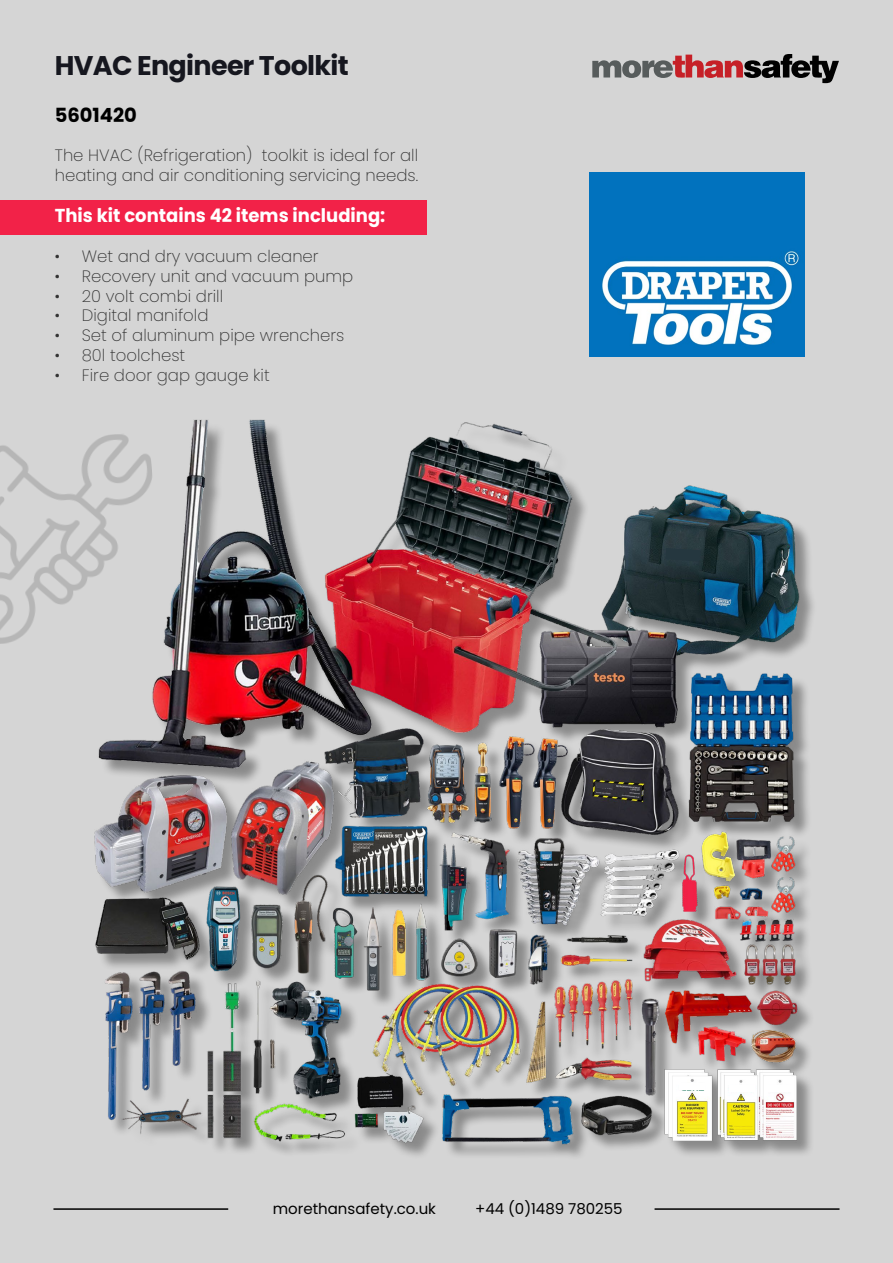
<style>
.page{position:relative;width:893px;height:1263px;background:#d5d5d5}
.page>*{position:absolute;margin:0;border:0;box-sizing:border-box;transform-origin:0 0}
.t1{font:700 27px "Poppins";letter-spacing:-.025em;color:#16171f}
.t2{font:700 19.5px "Poppins";color:#000}
.t3{font:700 18.75px "Poppins";color:#fff;scale:.96 1}
.t4{font:200 16.5px/19.8px "Poppins";color:#333}
.t5{font:15px "Poppins";color:#000}
</style>
<div class="page">
<svg style="left:592px;top:54px;width:247px;height:29px"></svg>
<hr style="left:53px;top:1208px;width:175px;height:2px;background:#000">
<hr style="left:655px;top:1208px;width:184px;height:2px;background:#000">
<div style="left:0;top:200px;width:427px;height:34px;background:#f22248"></div>
<div style="left:97px;top:422px;width:720px;height:739px;background:#000;opacity:.35"></div>
<img style="left:94px;top:419px;width:710px;height:728px">
<img style="left:590px;top:172px;width:214px;height:185px">
<img style="left:0;top:432px;width:165px;height:212px">
<svg style="left:596px;top:783px;width:17px;height:6px"></svg>
<svg style="left:665px;top:548px;width:35px;height:13px"></svg>
<div style="left:679px;top:1084px;width:25px;height:6px;background:#fff"></div>
<div style="left:729px;top:1085px;width:25px;height:6px;background:#fff"></div>
<div style="left:767px;top:1085px;width:26px;height:6px;background:#fff"></div>
<div style="left:372px;top:1083px;width:16px;height:5px;background:#0d0d0d"></div>
<hr style="left:385px;top:1112px;width:11px;height:4px;background:#dee3e6">
<svg style="left:367px;top:1114px;width:9px;height:3px"></svg>
<h1 class="t1" style="left:55px;top:50px;width:295px">HVAC Engineer Toolkit</h1>
<p class="t2" style="left:55px;top:104px;width:84px">5601420</p>
<p class="t4" style="left:55px;top:146px;width:365px">The HVAC (Refrigeration) toolkit is ideal for all heating and air conditioning servicing needs.</p>
<p class="t3" style="left:55px;top:205px;width:346px">This kit contains 42 items including:</p>
<p class="t4" style="left:55px;top:246px;width:265px">• Wet and dry vacuum cleaner</p>
<p class="t4" style="left:55px;top:266px;width:300px">• Recovery unit and vacuum pump</p>
<p class="t4" style="left:55px;top:286px;width:170px">• 20 volt combi drill</p>
<p class="t4" style="left:55px;top:306px;width:155px">• Digital manifold</p>
<p class="t4" style="left:55px;top:326px;width:291px">• Set of aluminum pipe wrenchers</p>
<p class="t4" style="left:55px;top:345px;width:132px">• 80l toolchest</p>
<p class="t4" style="left:55px;top:365px;width:216px">• Fire door gap gauge kit</p>
<p class="t5" style="left:273px;top:1199px;width:165px">morethansafety.co.uk</p>
<p class="t5" style="left:475px;top:1199px;width:149px">+44 (0)1489 780255</p>
</div>
